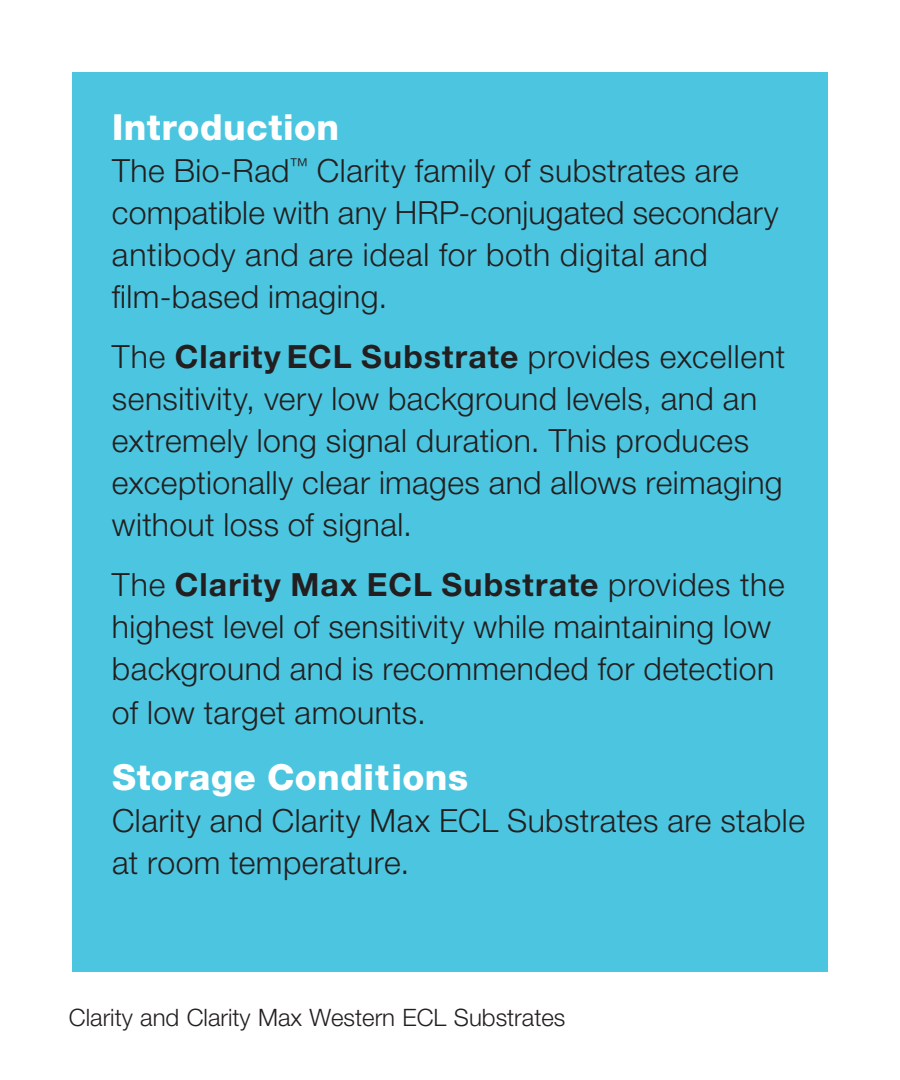
<style>
.page{position:relative;width:900px;height:1080px;background:#fff}
.page>*{position:absolute;margin:0;border:0;box-sizing:border-box;transform-origin:0 0}
.t1{font:800 36px "Helvetica Neue LT Std";letter-spacing:.015em;color:#fff}
.t2{font:300 32px/42px "Helvetica Neue LT Std";letter-spacing:.015em;color:#231f20}
.t3{font:300 24px "Helvetica Neue LT Std";color:#231f20}
.s1{font-weight:700}
</style>
<div class="page">
<div style="left:72px;top:72px;width:756px;height:900px;background:#4cc6e0"></div>
<p class="t1" style="left:112px;top:105px;width:229px">Introduction</p>
<p class="t2" style="left:112px;top:149px;width:668px">The Bio-Rad<sup>™</sup> Clarity family of substrates are compatible with any HRP-conjugated secondary antibody and are ideal for both digital and film-based imaging.</p>
<p class="t2" style="left:112px;top:335px;width:675px">The <span class="s1">Clarity ECL Substrate</span> provides excellent sensitivity, very low background levels, and an extremely long signal duration. This produces exceptionally clear images and allows reimaging without loss of signal.</p>
<p class="t2" style="left:112px;top:562px;width:674px">The <span class="s1">Clarity Max ECL Substrate</span> provides the highest level of sensitivity while maintaining low background and is recommended for detection of low target amounts.</p>
<p class="t1" style="left:112px;top:755px;width:358px">Storage Conditions</p>
<p class="t2" style="left:112px;top:799px;width:694px">Clarity and Clarity Max ECL Substrates are stable at room temperature.</p>
<p class="t3" style="left:69px;top:1003px;width:498px">Clarity and Clarity Max Western ECL Substrates</p>
</div>
